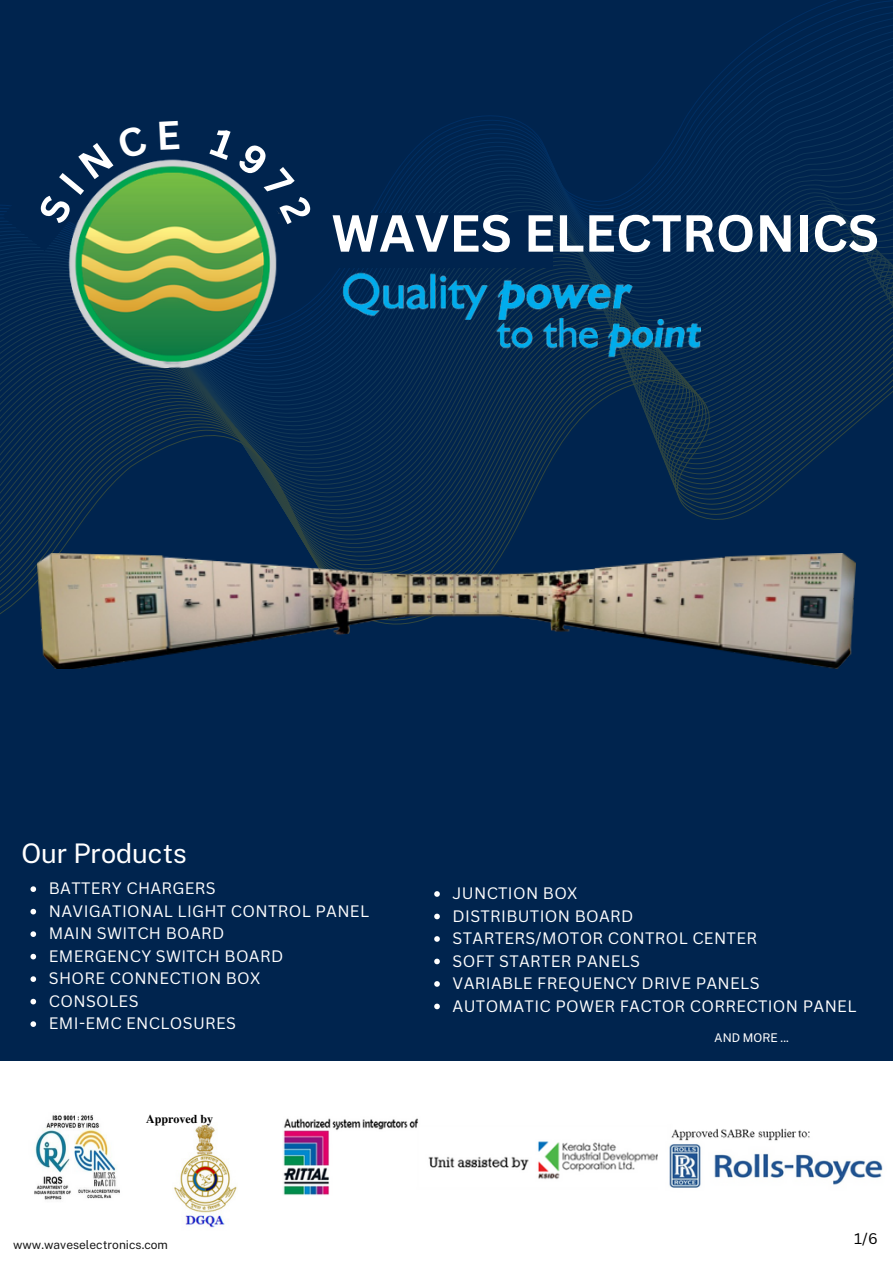
<style>
.page{position:relative;width:893px;height:1264px;background:#fff}
.page>*{position:absolute;margin:0;border:0;box-sizing:border-box;transform-origin:0 0}
.t1{font:700 51px "Canva Sans";color:#fff}
.t2{font:27px "Public Sans";color:#fff}
.t3{font:16.05px/22.5px "Canva Sans";letter-spacing:.02em;color:#fff}
.t4{font:15px "Canva Sans";color:#000}
.t5{font:12px "Public Sans";color:#191919}
.t6{font:12px "Public Sans";color:#fff}
.t7{font:700 12px "Te X Gyre Termes";color:#000}
</style>
<div class="page">
<div style="left:0;top:0;width:892px;height:1262px;background:#00244e"></div>
<svg style="left:0;top:188px;width:892px;height:481px"></svg>
<img style="left:49px;top:122px;width:652px;height:245px">
<div style="left:0;top:1061px;width:892px;height:201px;background:#fff"></div>
<img style="left:34px;top:1115px;width:86px;height:85px">
<img style="left:283px;top:1118px;width:119px;height:77px">
<img style="left:402px;top:1118px;width:256px;height:61px">
<img style="left:669px;top:1128px;width:214px;height:60px">
<div style="left:314px;top:213px;width:239px;height:54px;background:#00244e"></div>
<img style="left:174px;top:1124px;width:63px;height:104px">
<svg style="left:30px;top:886px;width:6px;height:6px"></svg>
<svg style="left:30px;top:908px;width:6px;height:6px"></svg>
<svg style="left:30px;top:931px;width:6px;height:5px"></svg>
<svg style="left:30px;top:953px;width:6px;height:6px"></svg>
<svg style="left:30px;top:976px;width:6px;height:5px"></svg>
<svg style="left:30px;top:998px;width:6px;height:6px"></svg>
<svg style="left:30px;top:1021px;width:6px;height:5px"></svg>
<svg style="left:434px;top:891px;width:6px;height:5px"></svg>
<svg style="left:434px;top:913px;width:6px;height:6px"></svg>
<svg style="left:434px;top:936px;width:6px;height:5px"></svg>
<svg style="left:434px;top:958px;width:6px;height:6px"></svg>
<svg style="left:434px;top:981px;width:6px;height:5px"></svg>
<svg style="left:434px;top:1003px;width:6px;height:6px"></svg>
<img style="left:38px;top:553px;width:817px;height:115px">
<svg style="left:2px;top:122px;width:329px;height:129px"></svg>
<h1 class="t1" style="left:331px;top:197px;width:549px">WAVES ELECTRONICS</h1>
<h2 class="t2" style="left:21px;top:837px;width:167px">Our Products</h2>
<p class="t3" style="left:49px;top:876px;width:322px">BATTERY CHARGERS<br>NAVIGATIONAL LIGHT CONTROL PANEL<br>MAIN SWITCH BOARD<br>EMERGENCY SWITCH BOARD<br>SHORE CONNECTION BOX<br>CONSOLES<br>EMI-EMC ENCLOSURES</p>
<p class="t3" style="left:452px;top:881px;width:405px">JUNCTION BOX<br>DISTRIBUTION BOARD<br>STARTERS/MOTOR CONTROL CENTER<br>SOFT STARTER PANELS<br>VARIABLE FREQUENCY DRIVE PANELS<br>AUTOMATIC POWER FACTOR CORRECTION PANEL</p>
<p class="t6" style="left:714px;top:1030px;width:76px">AND MORE ...</p>
<p class="t7" style="left:146px;top:1109px;width:68px">Approved by</p>
<p class="t5" style="left:13px;top:1237px;width:156px">www.waveselectronics.com</p>
<p class="t4" style="left:854px;top:1227px;width:25px">1/6</p>
</div>
